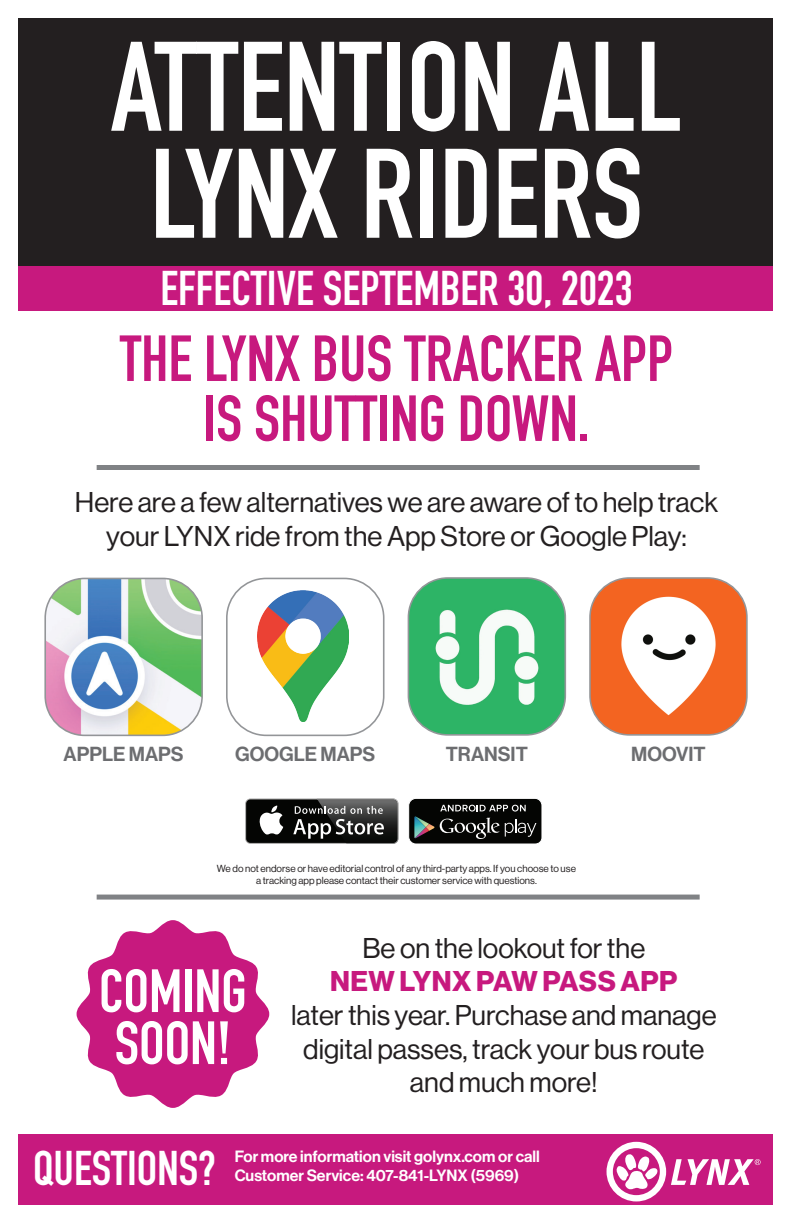
<style>
.page{position:relative;width:792px;height:1224px;background:#fff}
.page>*{position:absolute;margin:0;border:0;box-sizing:border-box;transform-origin:0 0}
.t1{font:700 125px/107px "DIN Condensed";color:#fff;text-align:center}
.t2{font:700 64px/60px "DIN Condensed";color:#c7197e;text-align:center}
.t3{font:700 60px/52px "DIN Condensed";color:#fff}
.t4{font:700 48px "DIN Condensed";color:#fff}
.t5{font:28px/33.6px "N Haas Grotesk DS Pro 55 Rg";color:#231f20;text-align:center}
.t6{font:28px "N Haas Grotesk DS Pro 75 Bd";letter-spacing:.015em;color:#c7197e}
.t7{font:19.9px "N Haas Grotesk DS Pro 65 Md";color:#6c6d70}
.t8{font:16px/19.2px "N Haas Grotesk DS Pro 65 Md";color:#fff}
.t9{font:10px/12px "N Haas Grotesk DS Pro 55 Rg";color:#231f20;text-align:center}
</style>
<div class="page">
<div style="left:18px;top:1134px;width:756px;height:72px;background:#c7197e"></div>
<div style="left:18px;top:18px;width:756px;height:248px;background:#231f20"></div>
<div style="left:18px;top:266px;width:756px;height:45px;background:#c7197e"></div>
<svg style="left:607px;top:1142px;width:154px;height:59px"></svg>
<img style="left:258px;top:591px;width:91px;height:130px">
<div style="left:226px;top:578px;width:159px;height:158px;border:2px solid #939598;border-radius:39px"></div>
<img style="left:592px;top:580px;width:153px;height:153px">
<div style="left:589px;top:577px;width:159px;height:159px;border:2px solid #939598;border-radius:39px"></div>
<img style="left:47px;top:578px;width:155px;height:157px">
<div style="left:44px;top:578px;width:159px;height:158px;border:2px solid #939598;border-radius:39px"></div>
<img style="left:408px;top:578px;width:157px;height:155px">
<div style="left:408px;top:577px;width:158px;height:159px;border:2px solid #939598;border-radius:39px"></div>
<div style="left:409px;top:798px;width:133px;height:46px;background:#040503;border-radius:7px"></div>
<div style="left:408px;top:798px;width:134px;height:46px;border:1px solid #fff;border-radius:7px"></div>
<svg style="left:414px;top:805px;width:122px;height:34px"></svg>
<svg style="left:245px;top:798px;width:153px;height:46px"></svg>
<div style="left:246px;top:799px;width:151px;height:44px;background:#040503;border-radius:4px"></div>
<svg style="left:259px;top:806px;width:24px;height:29px"></svg>
<img style="left:317px;top:798px;width:81px;height:46px">
<img style="left:317px;top:799px;width:80px;height:44px">
<svg style="left:293px;top:806px;width:91px;height:33px"></svg>
<div style="left:97px;top:465px;width:603px;height:5px;background:#808285"></div>
<div style="left:97px;top:895px;width:603px;height:5px;background:#808285"></div>
<svg style="left:77px;top:920px;width:192px;height:188px"></svg>
<h1 class="t1" style="left:111px;top:33px;width:573px">ATTENTION ALL<br>LYNX RIDERS</h1>
<h3 class="t4" style="left:160px;top:256px;width:474px">EFFECTIVE SEPTEMBER 30, 2023</h3>
<h2 class="t2" style="left:120px;top:328px;width:555px">THE LYNX BUS TRACKER APP<br>IS SHUTTING DOWN.</h2>
<p class="t5" style="left:75px;top:485px;width:645px">Here are a few alternatives we are aware of to help track your LYNX ride from the App Store or Google Play:</p>
<p class="t7" style="left:64px;top:742px;width:122px">APPLE MAPS</p>
<p class="t7" style="left:235px;top:742px;width:142px">GOOGLE MAPS</p>
<p class="t7" style="left:446px;top:743px;width:84px">TRANSIT</p>
<p class="t7" style="left:631px;top:743px;width:76px">MOOVIT</p>
<p class="t9" style="left:217px;top:862px;width:361px">We do not endorse or have editorial control of any third-party apps. If you choose to use a tracking app please contact their customer service with questions.</p>
<h3 class="t3" style="left:99px;top:965px;width:149px">COMING<br>SOON!</h3>
<p class="t5" style="left:362px;top:931px;width:284px">Be on the lookout for the</p>
<p class="t6" style="left:330px;top:965px;width:349px">NEW LYNX PAW PASS APP</p>
<p class="t5" style="left:291px;top:998px;width:427px">later this year. Purchase and manage digital passes, track your bus route and much more!</p>
<h3 class="t4" style="left:33px;top:1136px;width:184px">QUESTIONS?</h3>
<p class="t8" style="left:235px;top:1147px;width:307px">For more information visit golynx.com or call<br>Customer Service: 407-841-LYNX (5969)</p>
</div>
